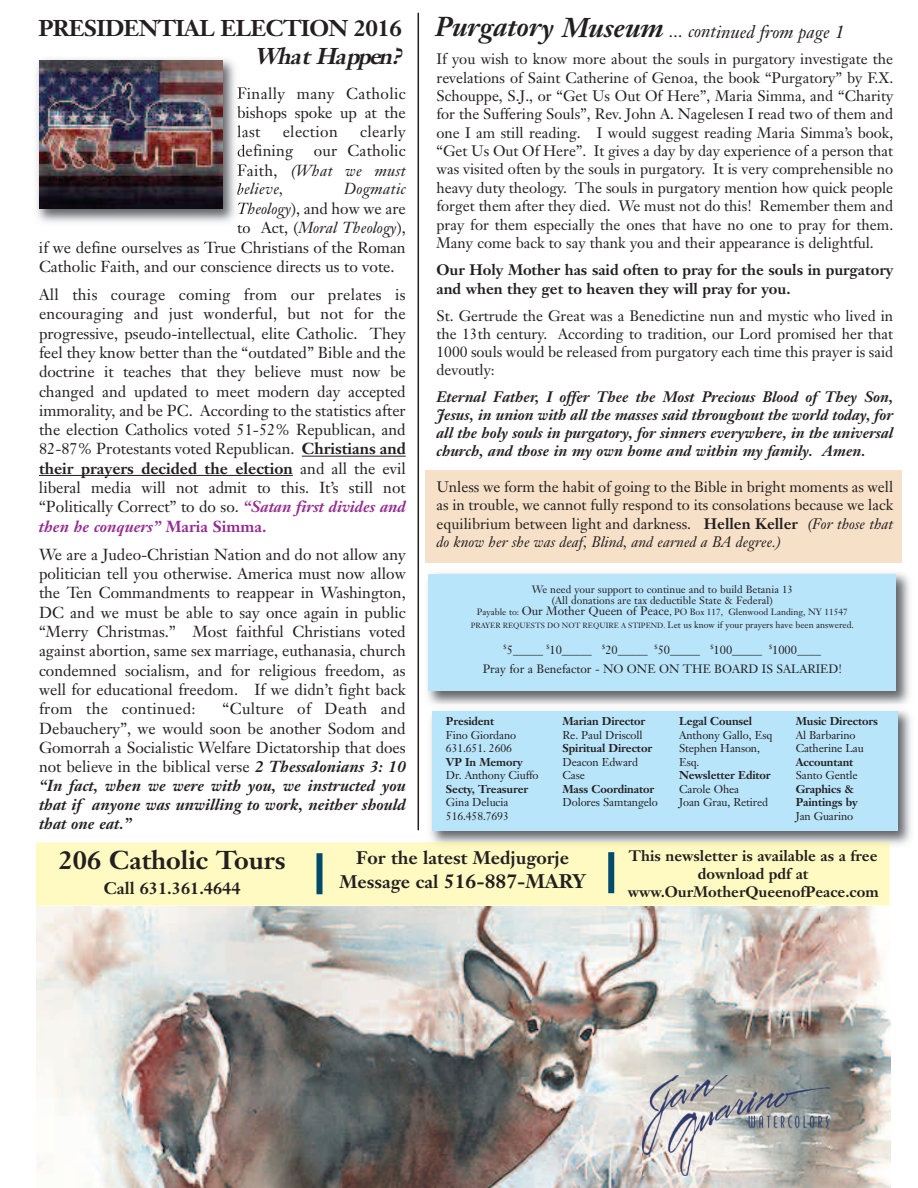
<style>
.page{position:relative;width:918px;height:1188px;background:#fff}
.page>*{position:absolute;margin:0;border:0;box-sizing:border-box;transform-origin:0 0}
.t1{font:700 25.5px "Janson Text";color:#231f20}
.t2{font:700 22.5px "Janson Text";letter-spacing:-.03em;color:#231f20}
.t3{font:italic 700 22.5px "Janson Text";letter-spacing:-.065em;color:#231f20}
.t4{font:700 19.5px "Janson Text";color:#231f20}
.t5{font:italic 18px "Janson Text";color:#231f20}
.t6{font:700 18px "Janson Text";color:#231f20}
.t7{font:700 16.5px "Janson Text";color:#231f20}
.t8{font:15.75px/19.4px "Janson Text";color:#231f20;text-align:justify}
.t9{font:italic 15.75px/19px "Janson Text";letter-spacing:.02em;color:#231f20;text-align:justify}
.t10{font:italic 15.75px "Janson Text";color:#231f20}
.t11{font:15.75px "Janson Text";letter-spacing:.02em;color:#231f20}
.t12{font:15px/18.3px "Janson Text";color:#231f20;text-align:justify}
.t13{font:italic 700 15px/18px "Janson Text";color:#231f20;text-align:justify}
.t14{font:700 15px/18px "Janson Text";color:#231f20;text-align:center}
.t15{font:12px/19.8px "Janson Text";color:#231f20;text-align:center}
.t16{font:11.25px/13.5px "Janson Text";letter-spacing:-.01em;color:#231f20}
.t17{font:700 11.25px/13.5px "Janson Text";letter-spacing:-.01em;color:#231f20}
.t18{font:10.5px/11.6px "Janson Text";color:#231f20;text-align:center}
.t19{font:9px/13.5px "Janson Text";color:#231f20;text-align:center}
.s1{font-style:normal}
.s2{font-style:italic}
.s3{font-weight:700}
.s4{font-weight:700;font-style:italic;color:#952b8f}
.s5{font-weight:700;color:#952b8f}
.s6{font-weight:700;font-style:italic}
.s7{font-weight:700;font-size:27px}
.s8{font-size:12px}
.s9{font-size:7.5px}
.s10{font-size:18px}
</style>
<div class="page">
<img style="left:37px;top:907px;width:854px;height:281px">
<div style="left:425px;top:470px;width:476px;height:93px;background:#f6e1c8"></div>
<div style="left:36px;top:843px;width:853px;height:63px;background:#fffac1"></div>
<div style="left:608px;top:852px;width:6px;height:41px;background:#004b6c"></div>
<div style="left:316px;top:853px;width:6px;height:41px;background:#004b6c"></div>
<img style="left:427px;top:573px;width:483px;height:131px">
<div style="left:428px;top:574px;width:468px;height:117px;background:#b9e5fa"></div>
<img style="left:425px;top:710px;width:486px;height:140px">
<div style="left:425px;top:843px;width:464px;height:7px;background:#fcf7c0"></div>
<div style="left:432px;top:711px;width:466px;height:120px;background:#b9e5fa"></div>
<hr style="left:302px;top:456px;width:104px;height:1px;background:#231f20">
<hr style="left:39px;top:475px;width:254px;height:1px;background:#231f20">
<img style="left:36px;top:59px;width:209px;height:164px">
<svg style="left:237px;top:87px;width:8px;height:12px"></svg>
<svg style="left:237px;top:106px;width:8px;height:13px"></svg>
<svg style="left:237px;top:125px;width:8px;height:12px"></svg>
<svg style="left:238px;top:145px;width:7px;height:12px"></svg>
<svg style="left:237px;top:164px;width:8px;height:13px"></svg>
<svg style="left:237px;top:183px;width:8px;height:13px"></svg>
<svg style="left:238px;top:203px;width:7px;height:12px"></svg>
<svg style="left:237px;top:225px;width:8px;height:5px"></svg>
<img style="left:39px;top:60px;width:183px;height:149px">
<hr style="left:418px;top:13px;width:1px;height:817px;background:#231f20">
<img style="left:643px;top:1076px;width:187px;height:100px">
<h2 class="t2" style="left:38px;top:19px;width:365px">PRESIDENTIAL ELECTION 2016</h2>
<h2 class="t3" style="left:254px;top:47px;width:154px">What Happen?</h2>
<p class="t8" style="left:237px;top:85px;width:170px">Finally many Catholic bishops spoke up at the last</p>
<p class="t11" style="left:283px;top:125px;width:57px">election</p>
<p class="t11" style="left:360px;top:125px;width:47px">clearly</p>
<p class="t8" style="left:237px;top:143px;width:58px">defining</p>
<p class="t9" style="left:237px;top:143px;width:170px;text-indent:77px"><span class="s1">our Catholic Faith,</span> (What we must believe,</p>
<p class="t9" style="left:344px;top:181px;width:63px">Dogmatic</p>
<p class="t8" style="left:237px;top:200px;width:170px"><span class="s2">Theology</span>), and how we are</p>
<p class="t10" style="left:237px;top:222px;width:170px"><span class="s1">to Act, (</span>Moral Theology<span class="s1">),</span></p>
<p class="t8" style="left:39px;top:239px;width:368px">if we define ourselves as True Christians of the Roman</p>
<p class="t8" style="left:39px;top:258px;width:357px">Catholic Faith, and our conscience directs us to vote.</p>
<p class="t8" style="left:39px;top:287px;width:368px">All this courage coming from our prelates is encouraging and just wonderful, but not for the progressive, pseudo-intellectual, elite Catholic. They feel they know better than the “outdated” Bible and the doctrine it teaches that they believe must now be changed and updated to meet modern day accepted immorality, and be PC. According to the statistics after the election Catholics voted 51-52% Republican, and 82-87% Protestants voted Republican. <span class="s3">Christians and their prayers decided the election</span> and all the evil liberal media will not admit to this. It’s still not “Politically Correct” to do so. <span class="s4">“Satan first divides and then he conquers”</span> <span class="s5">Maria Simma.</span></p>
<p class="t8" style="left:39px;top:546px;width:368px">We are a Judeo-Christian Nation and do not allow any politician tell you otherwise. America must now allow the Ten Commandments to reappear in Washington, DC and we must be able to say once again in public “Merry Christmas.” Most faithful Christians voted against abortion, same sex marriage, euthanasia, church condemned socialism, and for religious freedom, as well for educational freedom. If we didn’t fight back from the continued:</p>
<p class="t8" style="left:39px;top:701px;width:368px;text-indent:183px">“Culture of Death and Debauchery”, we would soon be another Sodom and Gomorrah a Socialistic Welfare Dictatorship that does not believe in the biblical verse <span class="s6">2 Thessalonians 3: 10 “In fact, when we were with you, we instructed you that if anyone was unwilling to work, neither should that one eat.”</span></p>
<p class="t5" style="left:435px;top:24px;width:411px"><span class="s7">Purgatory Museum</span> ... continued from page 1</p>
<p class="t12" style="left:436px;top:51px;width:458px">If you wish to know more about the souls in purgatory investigate the revelations of Saint Catherine of Genoa, the book “Purgatory” by F.X.<br>Schouppe, S.J., or “Get Us Out Of Here”, Maria Simma, and “Charity for the Suffering Souls”, Rev. John A. Nagelesen I read two of them and one I am still reading. I would suggest reading Maria Simma’s book, “Get Us Out Of Here”. It gives a day by day experience of a person that was visited often by the souls in purgatory. It is very comprehensible no heavy duty theology. The souls in purgatory mention how quick people forget them after they died. We must not do this! Remember them and pray for them especially the ones that have no one to pray for them.<br>Many come back to say thank you and their appearance is delightful.</p>
<p class="t14" style="left:437px;top:263px;width:458px;text-align:left">Our Holy Mother has said often to pray for the souls in purgatory and when they get to heaven they will pray for you.</p>
<p class="t12" style="left:437px;top:308px;width:458px">St. Gertrude the Great was a Benedictine nun and mystic who lived in the 13th century. According to tradition, our Lord promised her that 1000 souls would be released from purgatory each time this prayer is said devoutly:</p>
<p class="t13" style="left:437px;top:389px;width:458px">Eternal Father, I offer Thee the Most Precious Blood of They Son, Jesus, in union with all the masses said throughout the world today, for all the holy souls in purgatory, for sinners everywhere, in the universal church, and those in my own home and within my family. Amen.</p>
<p class="t12" style="left:437px;top:479px;width:458px">Unless we form the habit of going to the Bible in bright moments as well as in trouble, we cannot fully respond to its consolations because we lack equilibrium between light and darkness. <span class="s3">Hellen Keller</span> <span class="s2">(For those that do know her she was deaf, Blind, and earned a BA degree.)</span></p>
<p class="t18" style="left:532px;top:585px;width:263px">We need your support to continue and to build Betania 13 (All donations are tax deductible State &amp; Federal)</p>
<p class="t19" style="left:471px;top:606px;width:385px">Payable to: <span class="s8">Our Mother Queen of Peace</span>, PO Box 117, Glenwood Landing, NY 11547<br><span class="s9">PRAYER REQUESTS DO NOT REQUIRE A STIPEND.</span> Let us know if your prayers have been answered.</p>
<p class="t15" style="left:483px;top:641px;width:361px"><sup>$</sup>5_____ <sup>$</sup>10_____ <sup>$</sup>20_____ <sup>$</sup>50_____ <sup>$</sup>100_____ <sup>$</sup>1000____<br>Pray for a Benefactor - NO ONE ON THE BOARD IS SALARIED!</p>
<p class="t17" style="left:446px;top:716px;width:50px">President</p>
<p class="t16" style="left:446px;top:729px;width:72px">Fino Giordano<br>631.651. 2606</p>
<p class="t17" style="left:446px;top:756px;width:78px">VP In Memory</p>
<p class="t16" style="left:446px;top:770px;width:94px">Dr. Anthony Ciuffo</p>
<p class="t17" style="left:446px;top:783px;width:84px">Secty, Treasurer</p>
<p class="t16" style="left:446px;top:797px;width:64px">Gina Delucia<br>516.458.7693</p>
<p class="t17" style="left:563px;top:716px;width:84px">Marian Director</p>
<p class="t16" style="left:563px;top:729px;width:82px">Re. Paul Driscoll</p>
<p class="t17" style="left:563px;top:743px;width:91px">Spiritual Director</p>
<p class="t16" style="left:563px;top:756px;width:77px">Deacon Edward<br>Case</p>
<p class="t17" style="left:563px;top:783px;width:93px">Mass Coordinator</p>
<p class="t16" style="left:563px;top:797px;width:97px">Dolores Samtangelo</p>
<p class="t17" style="left:679px;top:716px;width:75px">Legal Counsel</p>
<p class="t16" style="left:679px;top:729px;width:95px">Anthony Gallo, Esq<br>Stephen Hanson,<br>Esq.</p>
<p class="t17" style="left:679px;top:770px;width:93px">Newsletter Editor</p>
<p class="t16" style="left:679px;top:783px;width:91px">Carole Ohea<br>Joan Grau, Retired</p>
<p class="t17" style="left:796px;top:716px;width:84px">Music Directors</p>
<p class="t16" style="left:796px;top:729px;width:70px">Al Barbarino<br>Catherine Lau</p>
<p class="t17" style="left:796px;top:756px;width:59px">Accountant</p>
<p class="t16" style="left:796px;top:770px;width:64px">Santo Gentle</p>
<p class="t17" style="left:796px;top:783px;width:64px">Graphics &amp;<br>Paintings by</p>
<p class="t16" style="left:796px;top:810px;width:59px">Jan Guarino</p>
<h1 class="t1" style="left:59px;top:850px;width:228px">206 Catholic Tours</h1>
<p class="t7" style="left:104px;top:881px;width:138px">Call 631.361.4644</p>
<p class="t6" style="left:356px;top:850px;width:215px">For the latest Medjugorje</p>
<p class="t4" style="left:340px;top:873px;width:248px"><span class="s10">Message cal</span> 516-887-MARY</p>
<p class="t14" style="left:628px;top:849px;width:252px">This newsletter is available as a free download pdf at www.OurMotherQueenofPeace.com</p>
</div>
